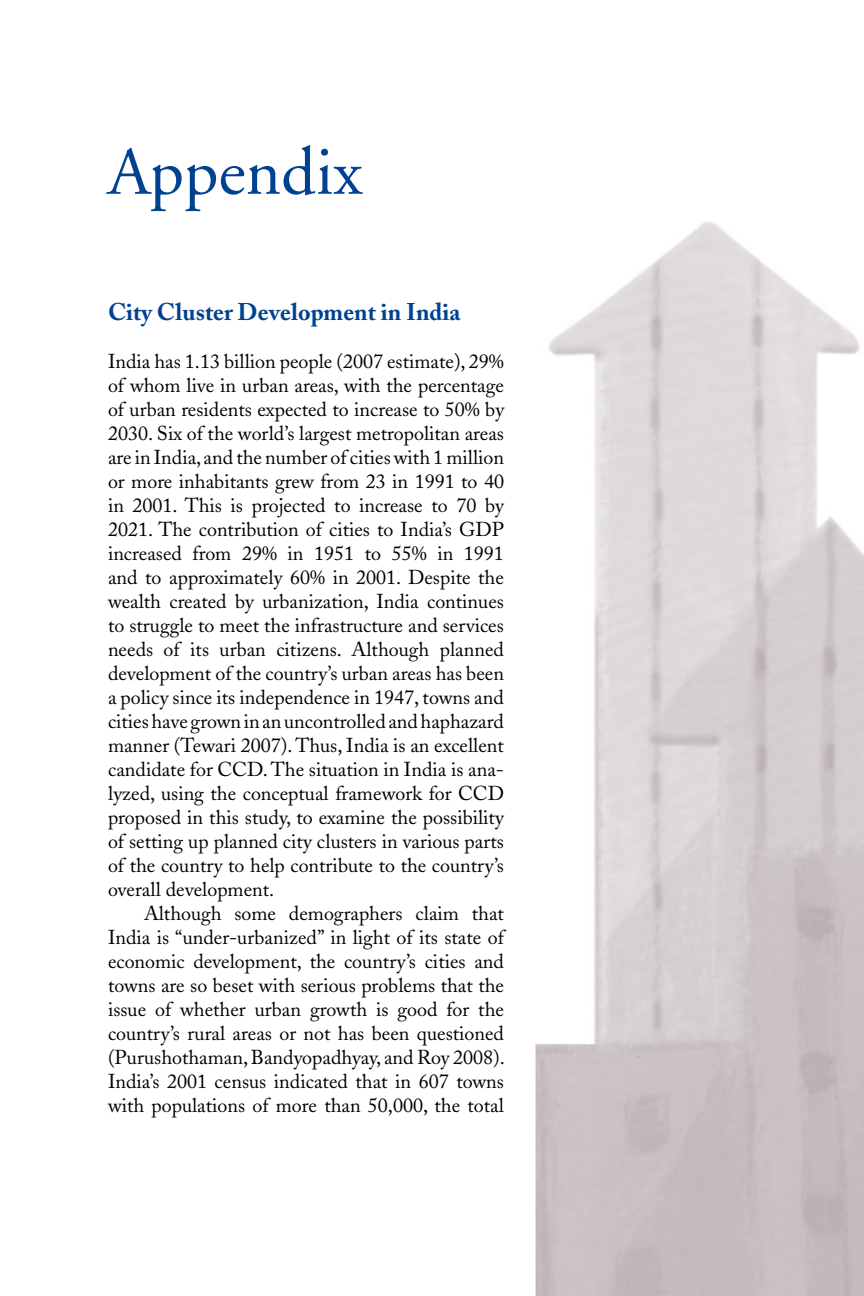
<style>
.page{position:relative;width:864px;height:1296px;background:#fff}
.page>*{position:absolute;margin:0;border:0;box-sizing:border-box;transform-origin:0 0}
.t1{font:68px "Adobe Garamond";color:#004192}
.t2{font:700 24px "Adobe Caslon";color:#004192}
.t3{font:20px/24px "Adobe Caslon";color:#000;text-align:justify}
</style>
<div class="page">
<img style="left:535px;top:222px;width:329px;height:1074px">
<h1 class="t1" style="left:108px;top:136px;width:256px">Appendix</h1>
<p class="t2" style="left:108px;top:297px;width:354px">City Cluster Development in India</p>
<p class="t3" style="left:108px;top:349px;width:398px">India has 1.13 billion people (2007 estimate), 29% of whom live in urban areas, with the percentage of urban residents expected to increase to 50% by 2030. Six of the world’s largest metropolitan areas are in India, and the number of cities with 1 million or more inhabitants grew from 23 in 1991 to 40 in 2001. This is projected to increase to 70 by 2021. The contribution of cities to India’s GDP increased from 29% in 1951 to 55% in 1991 and to approximately 60% in 2001. Despite the wealth created by urbanization, India continues to struggle to meet the infrastructure and services needs of its urban citizens. Although planned development of the country’s urban areas has been a policy since its independence in 1947, towns and cities have grown in an uncontrolled and haphazard manner (Tewari 2007). Thus, India is an excellent candidate for CCD. The situation in India is ana&shy;lyzed, using the conceptual framework for CCD proposed in this study, to examine the possibility of setting up planned city clusters in various parts of the country to help contribute to the country’s overall development.</p>
<p class="t3" style="left:108px;top:901px;width:398px;text-indent:36px">Although some demographers claim that India is “under-urbanized” in light of its state of economic development, the country’s cities and towns are so beset with serious problems that the issue of whether urban growth is good for the country’s rural areas or not has been questioned (Purushothaman, Bandyopadhyay, and Roy 2008).<br>India’s 2001 census indicated that in 607 towns with populations of more than 50,000, the total</p>
</div>
